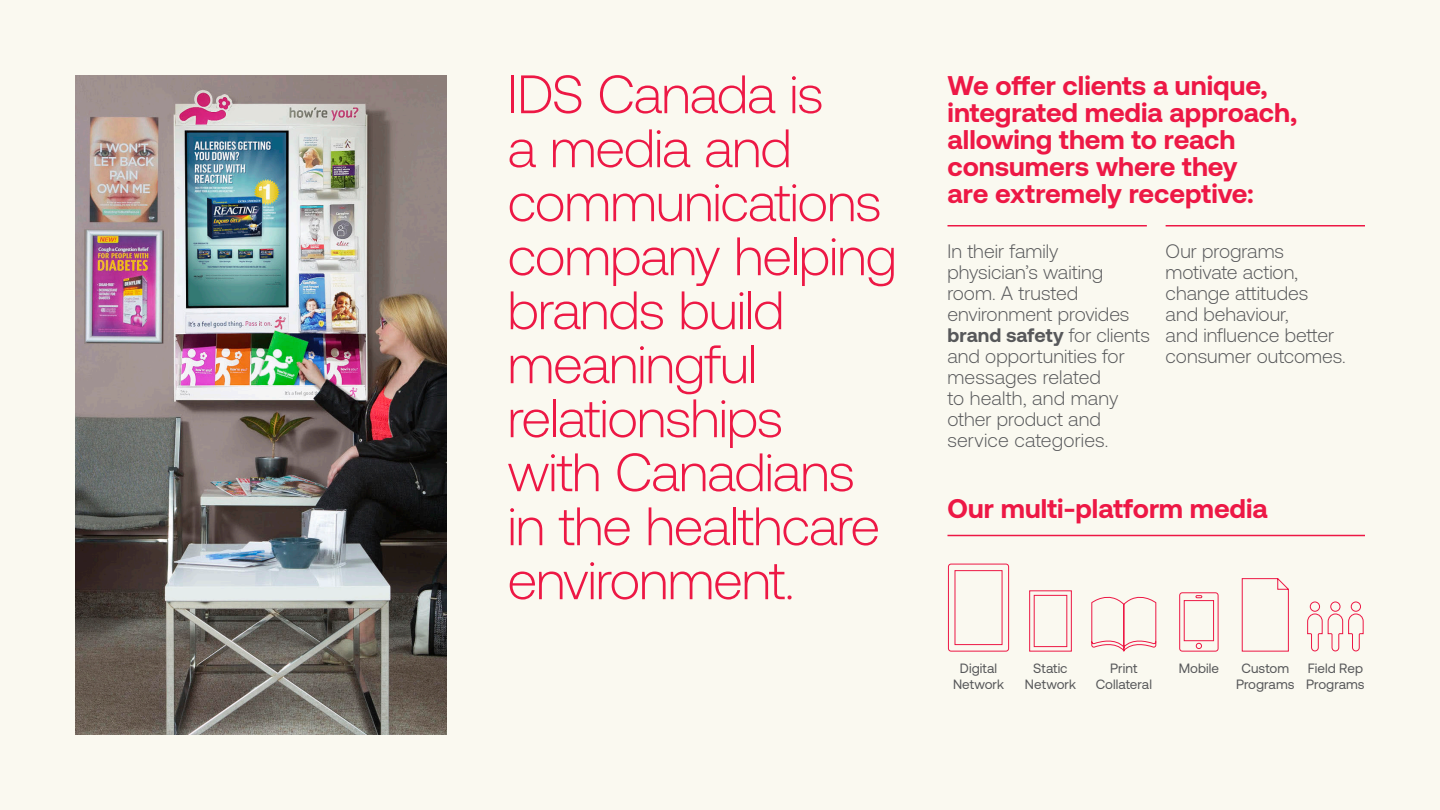
<style>
.page{position:relative;width:1440px;height:810px;background:#fff}
.page>*{position:absolute;margin:0;border:0;box-sizing:border-box;transform-origin:0 0}
.t1{font:300 54px/54px "Aeonik";letter-spacing:-.025em;color:#ed1845}
.t2{font:700 27px/27px "Aeonik";color:#ed1845}
.t3{font:300 19.5px/21px "Aeonik";color:#57585a}
.t4{font:13.5px/15.8px "Aeonik";letter-spacing:.005em;color:#57585a;text-align:center}
.s1{font-weight:700}
</style>
<div class="page">
<div style="left:0;top:1px;width:1439px;height:809px;background:#faf9f0"></div>
<img style="left:75px;top:75px;width:371px;height:660px">
<hr style="left:947px;top:225px;width:200px;height:1px;background:#ed1845">
<hr style="left:1166px;top:225px;width:199px;height:1px;background:#ed1845">
<hr style="left:947px;top:535px;width:418px;height:1px;background:#ed1845">
<svg style="left:948px;top:563px;width:61px;height:89px"></svg>
<svg style="left:1029px;top:590px;width:43px;height:62px"></svg>
<svg style="left:1242px;top:578px;width:47px;height:74px"></svg>
<svg style="left:1091px;top:596px;width:66px;height:56px"></svg>
<svg style="left:1179px;top:592px;width:40px;height:60px"></svg>
<svg style="left:1307px;top:601px;width:57px;height:51px"></svg>
<p class="t1" style="left:507px;top:68px;width:391px">IDS Canada is<br>a media and communications company helping brands build meaningful relationships<br>with Canadians in the healthcare environment.</p>
<p class="t2" style="left:948px;top:72px;width:351px">We offer clients a unique, integrated media approach, allowing them to reach consumers where they<br>are extremely receptive:</p>
<p class="t3" style="left:948px;top:241px;width:204px">In their family physician’s waiting room. A trusted environment provides <span class="s1">brand safety</span> for clients and opportunities for messages related<br>to health, and many other product and service categories.</p>
<p class="t3" style="left:1166px;top:241px;width:182px">Our programs motivate action, change attitudes<br>and behaviour,<br>and influence better consumer outcomes.</p>
<p class="t2" style="left:948px;top:495px;width:322px">Our multi-platform media</p>
<p class="t4" style="left:953px;top:661px;width:53px">Digital<br>Network</p>
<p class="t4" style="left:1025px;top:661px;width:53px">Static<br>Network</p>
<p class="t4" style="left:1236px;top:661px;width:60px">Custom<br>Programs</p>
<p class="t4" style="left:1096px;top:661px;width:58px">Print<br>Collateral</p>
<p class="t4" style="left:1179px;top:661px;width:42px">Mobile</p>
<p class="t4" style="left:1308px;top:661px;width:57px">Field Rep</p>
<p class="t4" style="left:1306px;top:676px;width:60px">Programs</p>
</div>
